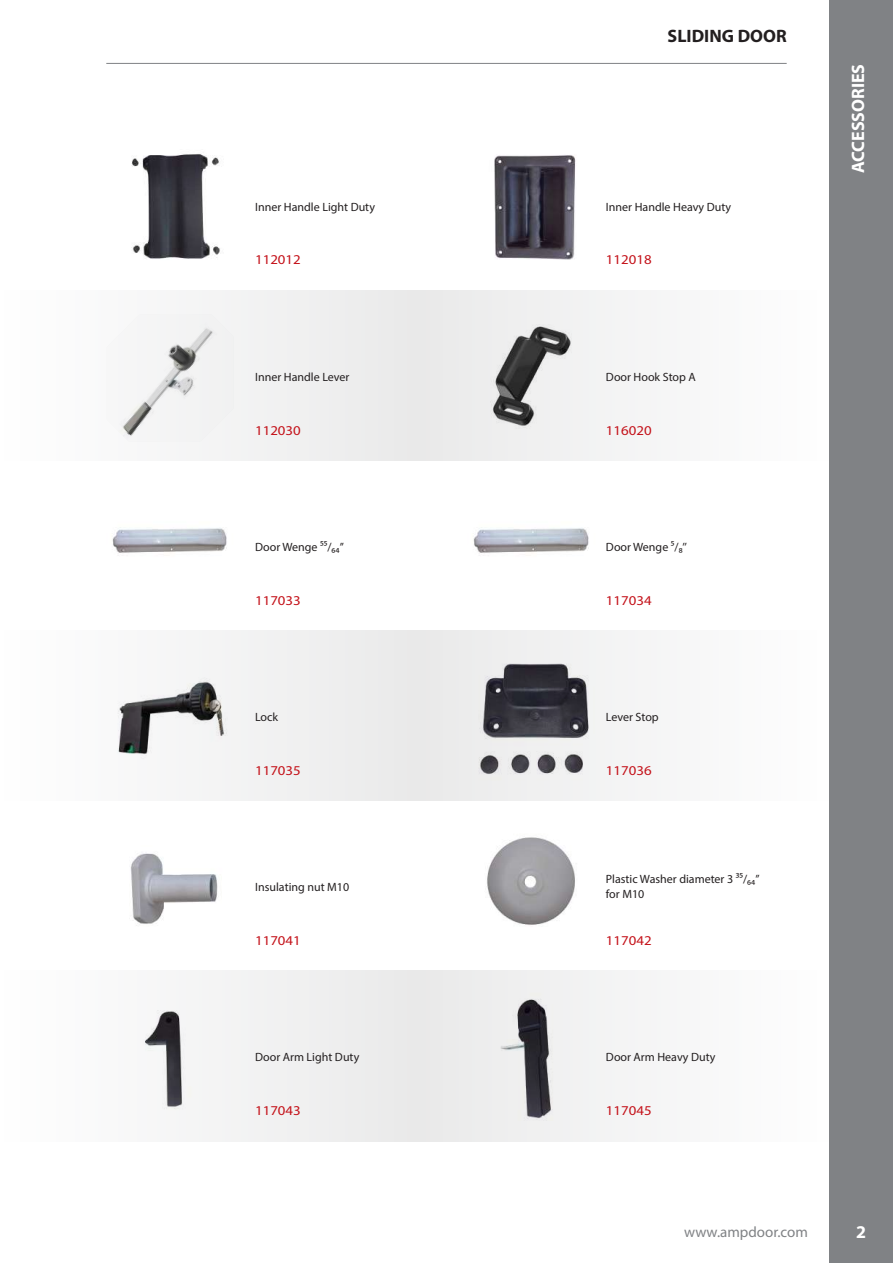
<style>
.page{position:relative;width:893px;height:1263px;background:#fff}
.page>*{position:absolute;margin:0;border:0;box-sizing:border-box;transform-origin:0 0}
.t1{font:700 18px "Myriad Pro";color:#fff}
.t2{font:700 18px "Myriad Pro";color:#231f20}
.t3{font:15px "Myriad Pro";color:#808285}
.t4{font:13.5px "Myriad Pro";color:#c4121a;scale:1.1 1}
.t5{font:12px/14.4px "Myriad Pro";color:#231f20}
</style>
<div class="page">
<div style="left:0;top:291px;width:829px;height:170px;background:#f4f4f4"></div>
<div style="left:0;top:630px;width:829px;height:171px;background:#f5f5f5"></div>
<div style="left:0;top:971px;width:829px;height:170px;background:#f4f4f5"></div>
<div style="left:829px;top:0;width:64px;height:1263px;background:#808285"></div>
<hr style="left:106px;top:63px;width:681px;height:1px;background:#808285">
<img style="left:131px;top:154px;width:89px;height:105px">
<img style="left:494px;top:155px;width:82px;height:105px">
<img style="left:490px;top:325px;width:81px;height:104px">
<img style="left:112px;top:527px;width:115px;height:26px">
<img style="left:473px;top:527px;width:116px;height:26px">
<img style="left:118px;top:681px;width:109px;height:73px">
<img style="left:478px;top:663px;width:111px;height:117px">
<img style="left:130px;top:853px;width:88px;height:73px">
<img style="left:487px;top:837px;width:88px;height:88px">
<img style="left:145px;top:1011px;width:37px;height:98px">
<img style="left:500px;top:999px;width:53px;height:121px">
<img style="left:123px;top:328px;width:90px;height:108px">
<h1 class="t2" style="left:668px;top:24px;width:121px">SLIDING DOOR</h1>
<p class="t5" style="left:255px;top:199px;width:121px">Inner Handle Light Duty</p>
<p class="t5" style="left:606px;top:199px;width:127px">Inner Handle Heavy Duty</p>
<p class="t4" style="left:255px;top:252px;width:43px">112012</p>
<p class="t4" style="left:606px;top:252px;width:43px">112018</p>
<p class="t5" style="left:255px;top:369px;width:96px">Inner Handle Lever</p>
<p class="t5" style="left:606px;top:369px;width:91px">Door Hook Stop A</p>
<p class="t4" style="left:255px;top:422px;width:43px">112030</p>
<p class="t4" style="left:606px;top:422px;width:43px">116020</p>
<p class="t5" style="left:255px;top:539px;width:90px">Door Wenge ⁵⁵/₆₄’’</p>
<p class="t5" style="left:606px;top:539px;width:82px">Door Wenge ⁵/₈’’</p>
<p class="t4" style="left:255px;top:592px;width:43px">117033</p>
<p class="t4" style="left:606px;top:592px;width:43px">117034</p>
<p class="t5" style="left:255px;top:710px;width:25px">Lock</p>
<p class="t5" style="left:606px;top:710px;width:54px">Lever Stop</p>
<p class="t4" style="left:255px;top:762px;width:43px">117035</p>
<p class="t4" style="left:606px;top:762px;width:43px">117036</p>
<p class="t5" style="left:255px;top:880px;width:96px">Insulating nut M10</p>
<p class="t5" style="left:606px;top:872px;width:155px">Plastic Washer diameter 3 ³⁵/₆₄’’ for M10</p>
<p class="t4" style="left:255px;top:932px;width:43px">117041</p>
<p class="t4" style="left:606px;top:932px;width:43px">117042</p>
<p class="t5" style="left:255px;top:1050px;width:106px">Door Arm Light Duty</p>
<p class="t5" style="left:606px;top:1049px;width:111px">Door Arm Heavy Duty</p>
<p class="t4" style="left:255px;top:1102px;width:43px">117043</p>
<p class="t4" style="left:606px;top:1102px;width:43px">117045</p>
<h1 class="t1" style="left:846px;top:173px;width:111px;rotate:-90deg">ACCESSORIES</h1>
<p class="t3" style="left:684px;top:1222px;width:125px">www.ampdoor.com</p>
<h1 class="t1" style="left:856px;top:1220px;width:11px">2</h1>
</div>
